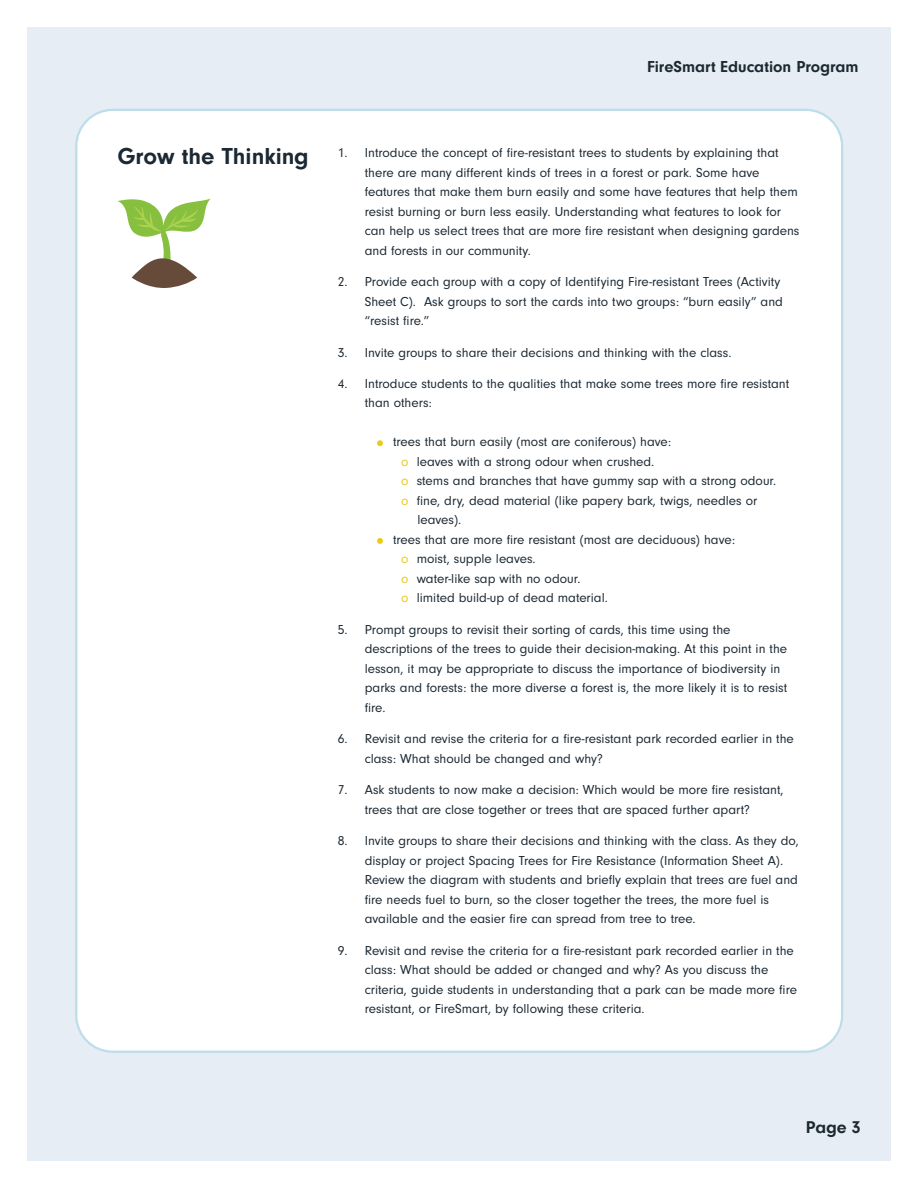
<style>
.page{position:relative;width:918px;height:1188px;background:#fff}
.page>*{position:absolute;margin:0;border:0;box-sizing:border-box;transform-origin:0 0}
.t1{font:700 24px "Neuzeit Gro";color:#1c2933}
.t2{font:700 17.7px "Neuzeit Gro";color:#1c2933}
.t3{font:700 16.5px "Neuzeit Gro";color:#1c2933}
.t4{font:13.5px/19.5px "Neuzeit Gro";color:#1c2933}
.s1{color:#eecb16}
</style>
<div class="page">
<div style="left:27px;top:27px;width:864px;height:1134px;background:#e7edf4"></div>
<div style="left:75px;top:109px;width:768px;height:944px;background:#fff"></div>
<svg style="left:117px;top:199px;width:94px;height:90px;background:#c8d3ad"></svg>
<svg style="left:377px;top:440px;width:6px;height:6px"></svg>
<svg style="left:377px;top:538px;width:6px;height:6px"></svg>
<p class="t3" style="left:647px;top:57px;width:213px">FireSmart Education Program</p>
<h1 class="t1" style="left:117px;top:143px;width:232px">Grow the Thinking <sup>1.</sup></h1>
<p class="t4" style="left:365px;top:143px;width:436px">Introduce the concept of fire-resistant trees to students by explaining that there are many different kinds of trees in a forest or park. Some have features that make them burn easily and some have features that help them resist burning or burn less easily. Understanding what features to look for can help us select trees that are more fire resistant when designing gardens and forests in our community.</p>
<p class="t4" style="left:365px;top:272px;width:420px;text-indent:-27px">2. Provide each group with a copy of Identifying Fire-resistant Trees (Activity<br>Sheet C). Ask groups to sort the cards into two groups: “burn easily” and “resist fire.”</p>
<p class="t4" style="left:338px;top:343px;width:395px">3. Invite groups to share their decisions and thinking with the class.</p>
<p class="t4" style="left:365px;top:374px;width:426px;text-indent:-27px">4. Introduce students to the qualities that make some trees more fire resistant than others:</p>
<p class="t4" style="left:393px;top:433px;width:280px">trees that burn easily (most are coniferous) have:</p>
<p class="t4" style="left:401px;top:452px;width:255px"><span class="s1">o</span> leaves with a strong odour when crushed.</p>
<p class="t4" style="left:401px;top:472px;width:377px"><span class="s1">o</span> stems and branches that have gummy sap with a strong odour.</p>
<p class="t4" style="left:401px;top:491px;width:358px"><span class="s1">o</span> fine, dry, dead material (like papery bark, twigs, needles or</p>
<p class="t4" style="left:417px;top:511px;width:45px">leaves).</p>
<p class="t4" style="left:393px;top:530px;width:344px">trees that are more fire resistant (most are deciduous) have:</p>
<p class="t4" style="left:401px;top:550px;width:136px"><span class="s1">o</span> moist, supple leaves.</p>
<p class="t4" style="left:401px;top:569px;width:181px"><span class="s1">o</span> water-like sap with no odour.</p>
<p class="t4" style="left:401px;top:589px;width:208px"><span class="s1">o</span> limited build-up of dead material.</p>
<p class="t4" style="left:365px;top:620px;width:424px;text-indent:-27px">5. Prompt groups to revisit their sorting of cards, this time using the descriptions of the trees to guide their decision-making. At this point in the lesson, it may be appropriate to discuss the importance of biodiversity in parks and forests: the more diverse a forest is, the more likely it is to resist fire.</p>
<p class="t4" style="left:365px;top:729px;width:431px;text-indent:-27px">6. Revisit and revise the criteria for a fire-resistant park recorded earlier in the class: What should be changed and why?</p>
<p class="t4" style="left:338px;top:780px;width:447px;text-align:center">7. Ask students to now make a decision: Which would be more fire resistant, trees that are close together or trees that are spaced further apart?</p>
<p class="t4" style="left:365px;top:831px;width:436px;text-indent:-27px">8. Invite groups to share their decisions and thinking with the class. As they do, display or project Spacing Trees for Fire Resistance (Information Sheet A).<br>Review the diagram with students and briefly explain that trees are fuel and fire needs fuel to burn, so the closer together the trees, the more fuel is available and the easier fire can spread from tree to tree.</p>
<p class="t4" style="left:365px;top:941px;width:434px;text-indent:-27px">9. Revisit and revise the criteria for a fire-resistant park recorded earlier in the class: What should be added or changed and why? As you discuss the criteria, guide students in understanding that a park can be made more fire resistant, or FireSmart, by following these criteria.</p>
<h2 class="t2" style="left:806px;top:1117px;width:56px">Page 3</h2>
</div>
